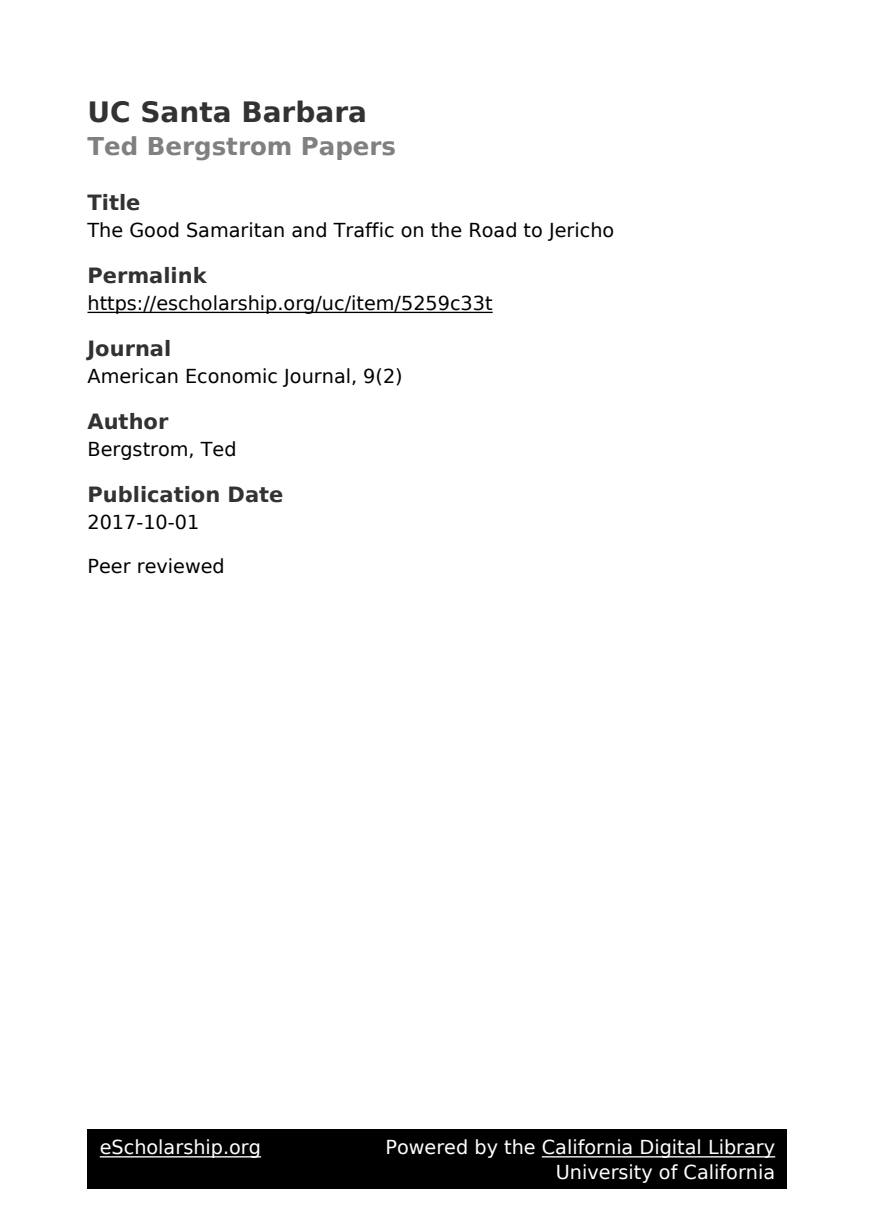
<style>
.page{position:relative;width:875px;height:1229px;background:#fff}
.page>*{position:absolute;margin:0;border:0;box-sizing:border-box;transform-origin:0 0}
.t1{font:700 28px "DejaVu Sans";color:#323232}
.t2{font:700 24.5px "DejaVu Sans";color:#808080}
.t3{font:700 21px "DejaVu Sans";color:#323232}
.t4{font:19.25px "DejaVu Sans";color:#000}
.t5{font:19.25px/24.5px "DejaVu Sans";color:#fff;text-align:right}
</style>
<div class="page">
<hr style="left:88px;top:312px;width:405px;height:1px;background:#000">
<div style="left:88px;top:1129px;width:700px;height:59px;background:#000"></div>
<hr style="left:100px;top:1156px;width:161px;height:1px;background:#fff">
<hr style="left:542px;top:1156px;width:233px;height:1px;background:#fff">
<h1 class="t1" style="left:88px;top:101px;width:281px">UC Santa Barbara</h1>
<p class="t2" style="left:88px;top:136px;width:310px">Ted Bergstrom Papers</p>
<p class="t3" style="left:88px;top:194px;width:54px">Title</p>
<p class="t4" style="left:88px;top:222px;width:528px">The Good Samaritan and Traffic on the Road to Jericho</p>
<p class="t3" style="left:88px;top:267px;width:121px">Permalink</p>
<p class="t4" style="left:88px;top:295px;width:407px">https://escholarship.org/uc/item/5259c33t</p>
<p class="t3" style="left:88px;top:340px;width:85px">Journal</p>
<p class="t4" style="left:88px;top:368px;width:317px">American Economic Journal, 9(2)</p>
<p class="t3" style="left:88px;top:413px;width:82px">Author</p>
<p class="t4" style="left:88px;top:441px;width:151px">Bergstrom, Ted</p>
<p class="t3" style="left:88px;top:485px;width:198px">Publication Date</p>
<p class="t4" style="left:88px;top:514px;width:113px">2017-10-01</p>
<p class="t4" style="left:88px;top:559px;width:139px">Peer reviewed</p>
<p class="t5" style="left:100px;top:1137px;width:163px">eScholarship.org</p>
<p class="t5" style="left:385px;top:1137px;width:391px">Powered by the California Digital Library<br>University of California</p>
</div>
